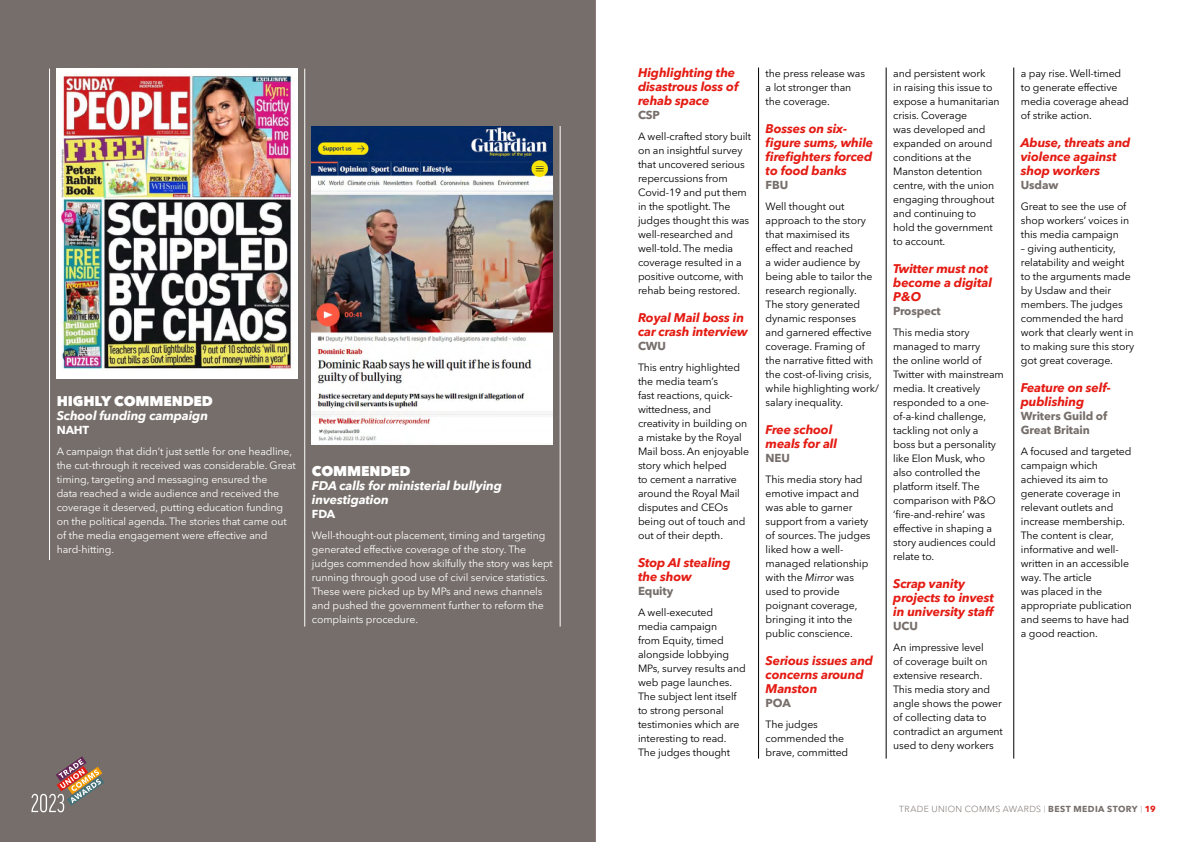
<style>
.page{position:relative;width:1191px;height:842px;background:#fff}
.page>*{position:absolute;margin:0;border:0;box-sizing:border-box;transform-origin:0 0}
.Award{font:800 14px "Avenir Next LT Pro";letter-spacing:-.01em;color:#fff}
.Pub_Title{font:italic 700 12.5px/14px "Avenir Next LT Pro";letter-spacing:-.01em;color:#e41b13}
.Pub_Title-2{font:italic 700 12.5px/14px "Avenir Next LT Pro";letter-spacing:-.01em;color:#fff}
.Union{font:700 11.5px/14px "Avenir Next LT Pro";letter-spacing:-.01em;color:#766e6a}
.Union-2{font:700 11.5px "Avenir Next LT Pro";letter-spacing:-.01em;color:#fff}
.Body{font:10.5px/14px "Avenir Next LT Pro";letter-spacing:-.01em;color:#000}
.Body-2{font:10.5px/14px "Avenir Next LT Pro";letter-spacing:-.01em;color:#fff}
.Running_Footer__R{font:300 8.7px "Avenir Next LT Pro";letter-spacing:.045em;color:#766e6a}
.s1{font-style:italic}
.s2{font-weight:700}
.s3{font-weight:700;color:#e41b13}
</style>
<div class="page">
<div style="left:0;top:0;width:595px;height:842px;background:#766e6a"></div>
<svg style="left:31px;top:756px;width:73px;height:56px"></svg>
<hr style="left:758px;top:68px;width:1px;height:691px;background:#000">
<hr style="left:886px;top:68px;width:1px;height:691px;background:#000">
<hr style="left:1013px;top:68px;width:1px;height:691px;background:#000">
<hr style="left:304px;top:69px;width:1px;height:557px;background:#fff">
<hr style="left:560px;top:126px;width:1px;height:500px;background:#fff">
<hr style="left:49px;top:69px;width:1px;height:491px;background:#fff">
<div style="left:57px;top:69px;width:241px;height:309px;background:#fff"></div>
<img style="left:61px;top:74px;width:231px;height:295px">
<img style="left:312px;top:126px;width:241px;height:318px">
<hr style="left:595px;top:0;width:1px;height:842px;background:#887b75">
<p class="Award" style="left:57px;top:392px;width:158px">HIGHLY COMMENDED</p>
<p class="Pub_Title-2" style="left:57px;top:409px;width:153px">School funding campaign</p>
<p class="Union-2" style="left:57px;top:423px;width:34px">NAHT</p>
<p class="Body-2" style="left:57px;top:444px;width:240px">A campaign that didn’t just settle for one headline, the cut-through it received was considerable. Great timing, targeting and messaging ensured the<br>data reached a wide audience and received the coverage it deserved, putting education funding on the political agenda. The stories that came out of the media engagement were effective and hard-hitting.</p>
<p class="Award" style="left:312px;top:462px;width:100px">COMMENDED</p>
<p class="Pub_Title-2" style="left:312px;top:479px;width:192px">FDA calls for ministerial bullying investigation</p>
<p class="Union-2" style="left:312px;top:507px;width:25px">FDA</p>
<p class="Body-2" style="left:312px;top:528px;width:242px">Well-thought-out placement, timing and targeting generated effective coverage of the story. The judges commended how skilfully the story was kept running through good use of civil service statistics.<br>These were picked up by MPs and news channels and pushed the government further to reform the complaints procedure.</p>
<p class="Pub_Title" style="left:638px;top:66px;width:102px">Highlighting the disastrous loss of rehab space</p>
<p class="Union" style="left:638px;top:108px;width:23px">CSP</p>
<p class="Body" style="left:638px;top:129px;width:115px">A well-crafted story built on an insightful survey that uncovered serious repercussions from<br>Covid-19 and put them in the spotlight. The judges thought this was well-researched and well-told. The media coverage resulted in a positive outcome, with rehab being restored.</p>
<p class="Pub_Title" style="left:638px;top:311px;width:111px">Royal Mail boss in car crash interview</p>
<p class="Union" style="left:638px;top:339px;width:30px">CWU</p>
<p class="Body" style="left:638px;top:360px;width:113px">This entry highlighted the media team’s<br>fast reactions, quick&shy;wittedness, and creativity in building on a mistake by the Royal<br>Mail boss. An enjoyable story which helped<br>to cement a narrative around the Royal Mail disputes and CEOs being out of touch and out of their depth.</p>
<p class="Pub_Title" style="left:638px;top:556px;width:94px">Stop AI stealing the show</p>
<p class="Union" style="left:638px;top:584px;width:37px">Equity</p>
<p class="Body" style="left:638px;top:605px;width:109px">A well-executed<br>media campaign<br>from Equity, timed alongside lobbying<br>MPs, survey results and web page launches.<br>The subject lent itself to strong personal testimonies which are interesting to read.<br>The judges thought</p>
<p class="Body" style="left:765px;top:66px;width:101px">the press release was a lot stronger than the coverage.</p>
<p class="Pub_Title" style="left:765px;top:122px;width:109px">Bosses on six&shy;figure sums, while firefighters forced to food banks</p>
<p class="Union" style="left:765px;top:178px;width:24px">FBU</p>
<p class="Body" style="left:765px;top:199px;width:115px">Well thought out approach to the story that maximised its<br>effect and reached<br>a wider audience by being able to tailor the research regionally.<br>The story generated dynamic responses<br>and garnered effective coverage. Framing of the narrative fitted with the cost-of-living crisis, while highlighting work/ salary inequality.</p>
<p class="Pub_Title" style="left:765px;top:423px;width:73px">Free school meals for all</p>
<p class="Union" style="left:765px;top:451px;width:26px">NEU</p>
<p class="Body" style="left:765px;top:472px;width:106px">This media story had emotive impact and was able to garner support from a variety of sources. The judges liked how a well&shy;managed relationship with the <span class="s1">Mirror</span> was used to provide poignant coverage, bringing it into the public conscience.</p>
<p class="Pub_Title" style="left:765px;top:654px;width:109px">Serious issues and concerns around<br>Manston</p>
<p class="Union" style="left:765px;top:696px;width:27px">POA</p>
<p class="Body" style="left:765px;top:717px;width:84px">The judges commended the brave, committed</p>
<p class="Body" style="left:893px;top:66px;width:108px">and persistent work<br>in raising this issue to expose a humanitarian crisis. Coverage<br>was developed and expanded on around conditions at the<br>Manston detention centre, with the union engaging throughout and continuing to hold the government to account.</p>
<p class="Pub_Title" style="left:893px;top:262px;width:100px">Twitter must not become a digital<br>P&amp;O</p>
<p class="Union" style="left:893px;top:304px;width:49px">Prospect</p>
<p class="Body" style="left:893px;top:325px;width:112px">This media story managed to marry<br>the online world of<br>Twitter with mainstream media. It creatively responded to a one&shy;of-a-kind challenge, tackling not only a<br>boss but a personality like Elon Musk, who also controlled the platform itself. The comparison with P&amp;O ‘fire-and-rehire’ was effective in shaping a story audiences could relate to.</p>
<p class="Pub_Title" style="left:893px;top:577px;width:102px">Scrap vanity projects to invest in university staff</p>
<p class="Union" style="left:893px;top:619px;width:26px">UCU</p>
<p class="Body" style="left:893px;top:640px;width:111px">An impressive level<br>of coverage built on extensive research.<br>This media story and angle shows the power of collecting data to contradict an argument used to deny workers</p>
<p class="Body" style="left:1020px;top:66px;width:110px">a pay rise. Well-timed to generate effective media coverage ahead of strike action.</p>
<p class="Pub_Title" style="left:1020px;top:136px;width:111px">Abuse, threats and violence against shop workers</p>
<p class="Union" style="left:1020px;top:178px;width:39px">Usdaw</p>
<p class="Body" style="left:1020px;top:199px;width:110px">Great to see the use of shop workers’ voices in this media campaign</p>
<p class="Body" style="left:1020px;top:241px;width:115px">– giving authenticity, relatability and weight to the arguments made by Usdaw and their members. The judges commended the hard work that clearly went in to making sure this story got great coverage.</p>
<p class="Pub_Title" style="left:1020px;top:381px;width:91px">Feature on self&shy;publishing</p>
<p class="Union" style="left:1020px;top:409px;width:88px">Writers Guild of<br>Great Britain</p>
<p class="Body" style="left:1020px;top:444px;width:113px">A focused and targeted campaign which achieved its aim to generate coverage in relevant outlets and increase membership.<br>The content is clear, informative and well&shy;written in an accessible way. The article<br>was placed in the appropriate publication and seems to have had a good reaction.</p>
<p class="Running_Footer__R" style="left:899px;top:804px;width:258px">TRADE UNION COMMS AWARDS <sup>|</sup> <span class="s2">BEST MEDIA STORY</span> <sup>|</sup> <span class="s3">19</span></p>
</div>
